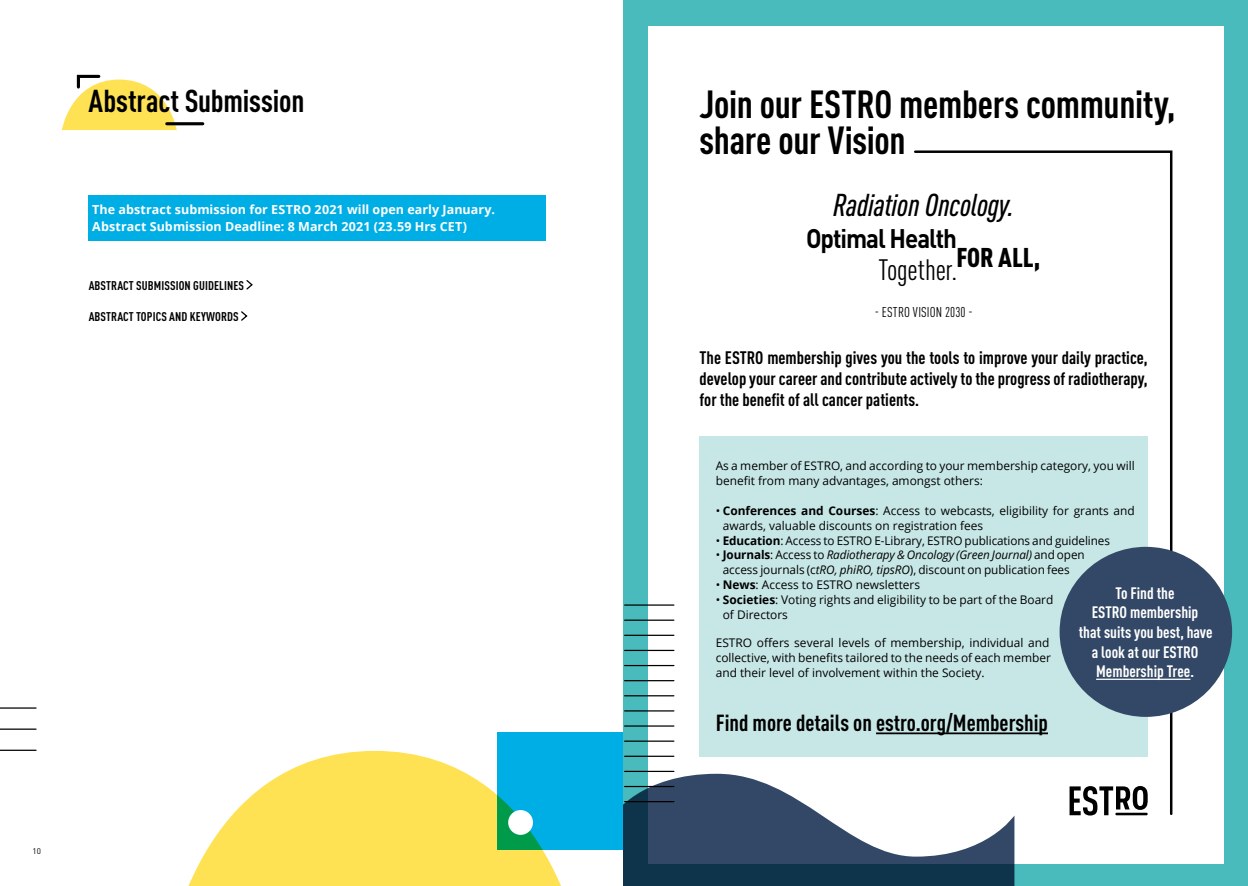
<style>
.page{position:relative;width:1248px;height:886px;background:#fff}
.page>*{position:absolute;margin:0;border:0;box-sizing:border-box;transform-origin:0 0}
.t1{font:700 condensed 38.75px/35.8px "DIN Pro";letter-spacing:-.01em;color:#000}
.t2{font:700 condensed 31.25px "DIN Pro";letter-spacing:-.005em;color:#000}
.t3{font:italic 500 condensed 31.12px "DIN Pro";letter-spacing:-.005em;color:#000}
.t4{font:condensed 29.12px "DIN Pro";letter-spacing:-.005em;color:#000}
.t5{font:900 condensed 26.75px "DIN Pro";letter-spacing:-.005em;color:#000}
.t6{font:700 26.62px "DIN Pro";letter-spacing:-.045em;color:#000;scale:.91 1}
.t7{font:700 condensed 23px "DIN Pro";color:#000}
.t8{font:700 condensed 17.88px/20.9px "DIN Pro";color:#000;text-align:justify}
.t9{font:700 condensed 16.38px/19.6px "DIN Pro";color:#fff;text-align:center}
.t10{font:condensed 14px "DIN Pro";letter-spacing:.01em;color:#000}
.t11{font:700 12.5px/17.5px "Open Sans";letter-spacing:.005em;color:#fff}
.t12{font:700 condensed 12.5px "DIN Pro";letter-spacing:.01em;color:#000}
.t13{font:11.88px/14.9px "Open Sans";color:#000}
.t14{font:8.12px "DIN Pro";color:#000}
.s1{font-weight:700}
.s2{font-style:italic}
</style>
<div class="page">
<svg style="left:246px;top:280px;width:7px;height:10px"></svg>
<svg style="left:241px;top:311px;width:7px;height:10px"></svg>
<svg style="left:62px;top:74px;width:115px;height:56px"></svg>
<hr style="left:167px;top:122px;width:36px;height:3px;background:#000">
<div style="left:89px;top:195px;width:457px;height:45px;background:#00aee6"></div>
<div style="left:496px;top:732px;width:127px;height:118px;background:#00aee6"></div>
<svg style="left:188px;top:751px;width:373px;height:135px;fill:#ffe254"></svg>
<div style="left:508px;top:810px;width:25px;height:25px;background:#fff;border-radius:50%"></div>
<hr style="left:0;top:750px;width:36px;height:1px;background:#000">
<hr style="left:0;top:728px;width:36px;height:2px;background:#000">
<hr style="left:0;top:707px;width:36px;height:2px;background:#000">
<div style="left:623px;top:0;width:624px;height:886px;background:#4abbbd"></div>
<div style="left:648px;top:26px;width:575px;height:838px;background:#fff"></div>
<div style="left:699px;top:437px;width:448px;height:320px;background:#c7e6e6"></div>
<hr style="left:876px;top:732px;width:171px;height:2px;background:#000">
<hr style="left:624px;top:665px;width:49px;height:1px;background:#000">
<hr style="left:624px;top:604px;width:49px;height:2px;background:#000">
<hr style="left:624px;top:680px;width:49px;height:1px;background:#000">
<hr style="left:624px;top:619px;width:49px;height:2px;background:#000">
<hr style="left:624px;top:695px;width:49px;height:1px;background:#000">
<hr style="left:624px;top:635px;width:49px;height:1px;background:#000">
<hr style="left:624px;top:650px;width:49px;height:1px;background:#000">
<hr style="left:624px;top:771px;width:49px;height:1px;background:#000">
<hr style="left:624px;top:710px;width:49px;height:1px;background:#000">
<hr style="left:624px;top:725px;width:49px;height:2px;background:#000">
<hr style="left:624px;top:740px;width:49px;height:2px;background:#000">
<hr style="left:624px;top:756px;width:49px;height:1px;background:#000">
<svg style="left:623px;top:774px;width:390px;height:112px"></svg>
<svg style="left:912px;top:150px;width:261px;height:666px"></svg>
<div style="left:1059px;top:547px;width:172px;height:170px;background:#334866;border-radius:50%"></div>
<hr style="left:1095px;top:679px;width:95px;height:1px;background:#fff">
<h2 class="t2" style="left:89px;top:78px;width:217px">Abstract Submission</h2>
<p class="t11" style="left:92px;top:200px;width:404px">The abstract submission for ESTRO 2021 will open early January.<br>Abstract Submission Deadline: 8 March 2021 (23.59 Hrs CET)</p>
<p class="t12" style="left:89px;top:276px;width:157px">ABSTRACT SUBMISSION GUIDELINES</p>
<p class="t12" style="left:89px;top:307px;width:151px">ABSTRACT TOPICS AND KEYWORDS</p>
<p class="t14" style="left:32px;top:844px;width:10px">10</p>
<h1 class="t1" style="left:699px;top:84px;width:477px">Join our ESTRO members community, share our Vision</h1>
<h3 class="t3" style="left:833px;top:183px;width:183px">Radiation Oncology.</h3>
<h3 class="t4" style="left:878px;top:250px;width:80px">Together.</h3>
<h3 class="t6" style="left:806px;top:217px;width:167px">Optimal Health</h3>
<h3 class="t5" style="left:956px;top:238px;width:85px">FOR ALL,</h3>
<p class="t10" style="left:874px;top:302px;width:99px">- ESTRO VISION 2030 -</p>
<h3 class="t8" style="left:699px;top:346px;width:449px">The ESTRO membership gives you the tools to improve your daily practice, develop your career and contribute actively to the progress of radiotherapy, for the benefit of all cancer patients.</h3>
<p class="t13" style="left:715px;top:458px;width:420px">As a member of ESTRO, and according to your membership category, you will benefit from many advantages, amongst others:</p>
<p class="t13" style="left:722px;top:503px;width:413px;text-indent:-7px">• <span class="s1">Conferences and Courses</span>: Access to webcasts, eligibility for grants and awards, valuable discounts on registration fees</p>
<p class="t13" style="left:715px;top:532px;width:395px">• <span class="s1">Education</span>: Access to ESTRO E-Library, ESTRO publications and guidelines</p>
<p class="t13" style="left:722px;top:547px;width:363px;text-indent:-7px">• <span class="s1">Journals</span>: Access to <span class="s2">Radiotherapy &amp; Oncology (Green Journal)</span> and open access journals (c<span class="s2">tRO, phiRO, tipsRO</span>), discount on publication fees</p>
<p class="t13" style="left:715px;top:577px;width:206px">• <span class="s1">News</span>: Access to ESTRO newsletters</p>
<p class="t13" style="left:722px;top:592px;width:332px;text-indent:-7px">• <span class="s1">Societies</span>: Voting rights and eligibility to be part of the Board of Directors</p>
<h3 class="t9" style="left:1078px;top:582px;width:135px">To Find the<br>ESTRO membership<br>that suits you best, have a look at our ESTRO<br>Membership Tree.</h3>
<p class="t13" style="left:715px;top:635px;width:337px;text-align:justify">ESTRO offers several levels of membership, individual and collective, with benefits tailored to the needs of each member and their level of involvement within the Society.</p>
<h3 class="t7" style="left:715px;top:706px;width:334px">Find more details on estro.org/Membership</h3>
</div>
